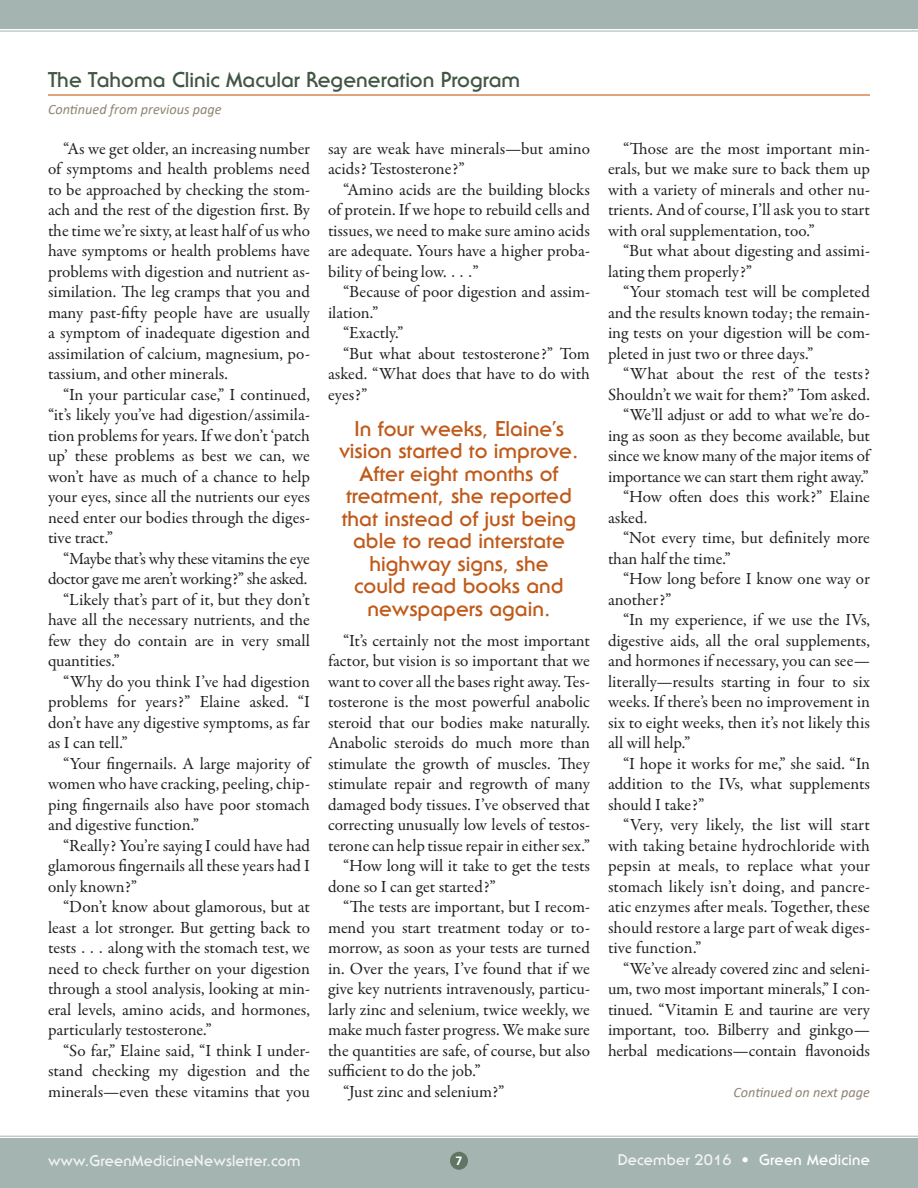
<style>
.page{position:relative;width:918px;height:1188px;background:#fff}
.page>*{position:absolute;margin:0;border:0;box-sizing:border-box;transform-origin:0 0}
.Pull-quote{font:700 21px/22.5px "Serif Gothic Std";color:#bf5a1a;text-align:center}
.Continuation-header{font:700 21px "Serif Gothic Std";color:#415643}
.Body{font:17.1px/20.5px "Garamond Premr Pro";letter-spacing:-.005em;color:#231f20;text-align:justify}
.Body-2{font:17.1px/20.5px "Garamond Premr Pro";letter-spacing:-.025em;color:#231f20;text-align:right}
.t1{font:700 15.15px "Serif Gothic Std";letter-spacing:.01em;color:#f3f4f4}
.t2{font:700 15px "Serif Gothic Std";letter-spacing:.02em;color:#fff}
.Continuation-line-le{font:italic 14.25px "Calibri";color:#8f8473}
.Continuation-line-ri{font:italic 14.25px "Calibri";color:#8f8473}
.t3{font:700 13.5px "Calibri";color:#fff}
.s1{font-family:"Times New Roman"}
.s2{color:#f3f4f4}
</style>
<div class="page">
<svg style="left:0;top:0;width:918px;height:32px;background:#a8b8b5"></svg>
<svg style="left:0;top:1135px;width:918px;height:6px"></svg>
<div style="left:0;top:1141px;width:918px;height:47px;background:#a3b4b1"></div>
<div style="left:450px;top:1152px;width:18px;height:18px;background:#617662;border-radius:50%"></div>
<hr style="left:48px;top:94px;width:822px;height:2px;background:#c85f1d">
<p class="Continuation-header" style="left:48px;top:67px;width:474px">The Tahoma Clinic Macular Regeneration Program</p>
<p class="Continuation-line-le" style="left:48px;top:99px;width:175px">Continued from previous page</p>
<p class="Body" style="left:48px;top:139px;width:264px;text-indent:15px">“As we get older, an increasing number of symptoms and health problems need to be approached by checking the stom&shy;ach and the rest of the digestion first. By the time we’re sixty, at least half of us who have symptoms or health problems have problems with digestion and nutrient as&shy;similation. The leg cramps that you and many past-fifty people have are usually a symptom of inadequate digestion and assimilation of calcium, magnesium, po&shy;tassium, and other minerals.</p>
<p class="Body" style="left:48px;top:385px;width:264px;text-indent:15px">“In your particular case,” I continued, “it’s likely you’ve had digestion/assimila&shy;tion problems for years. If we don’t ‘patch up’ these problems as best we can, we won’t have as much of a chance to help your eyes, since all the nutrients our eyes need enter our bodies through the diges&shy;tive tract.”</p>
<p class="Body-2" style="left:48px;top:549px;width:263px">“Maybe that’s why these vitamins the eye doctor gave me aren’t working?” she asked.</p>
<p class="Body" style="left:48px;top:589px;width:264px;text-indent:15px">“Likely that’s part of it, but they don’t have all the necessary nutrients, and the few they do contain are in very small quantities.”</p>
<p class="Body" style="left:48px;top:671px;width:264px;text-indent:15px">“Why do you think I’ve had digestion problems for years?” Elaine asked. “I don’t have any digestive symptoms, as far as I can tell.”</p>
<p class="Body" style="left:48px;top:753px;width:264px;text-indent:15px">“Your fingernails. A large majority of women who have cracking, peeling, chip&shy;ping fingernails also have poor stomach and digestive function.”</p>
<p class="Body" style="left:48px;top:835px;width:263px;text-indent:15px">“Really? You’re saying I could have had glamorous fingernails all these years had I only known?”</p>
<p class="Body" style="left:48px;top:897px;width:264px;text-indent:15px">“Don’t know about glamorous, but at least a lot stronger. But getting back to tests <span class="s1">. . .</span> along with the stomach test, we need to check further on your digestion through a stool analysis, looking at min&shy;eral levels, amino acids, and hormones, particularly testosterone.”</p>
<p class="Body" style="left:48px;top:1040px;width:264px;text-indent:15px">“So far,” Elaine said, “I think I under&shy;stand checking my digestion and the minerals—even these vitamins that you</p>
<p class="Body" style="left:328px;top:139px;width:264px">say are weak have minerals—but amino acids? Testosterone?”</p>
<p class="Body" style="left:328px;top:180px;width:264px;text-indent:15px">“Amino acids are the building blocks of protein. If we hope to rebuild cells and tissues, we need to make sure amino acids are adequate. Yours have a higher proba&shy;bility of being low. <span class="s1">. . .</span>”</p>
<p class="Body" style="left:328px;top:282px;width:264px;text-indent:15px">“Because of poor digestion and assim&shy;ilation.”</p>
<p class="Body" style="left:343px;top:323px;width:62px">“Exactly.”</p>
<p class="Body" style="left:328px;top:344px;width:264px;text-indent:15px">“But what about testosterone?” Tom asked. “What does that have to do with eyes?”</p>
<p class="Pull-quote" style="left:339px;top:417px;width:241px">In four weeks, Elaine’s vision started to improve.<br>After eight months of treatment, she reported that instead of just being able to read interstate highway signs, she<br>could read books and newspapers again.</p>
<p class="Body" style="left:328px;top:630px;width:264px;text-indent:15px">“It’s certainly not the most important factor, but vision is so important that we want to cover all the bases right away. Tes&shy;tosterone is the most powerful anabolic steroid that our bodies make naturally.<br>Anabolic steroids do much more than stimulate the growth of muscles. They stimulate repair and regrowth of many damaged body tissues. I’ve observed that correcting unusually low levels of testos&shy;terone can help tissue repair in either sex.”</p>
<p class="Body" style="left:328px;top:856px;width:264px;text-indent:15px">“How long will it take to get the tests done so I can get started?”</p>
<p class="Body" style="left:328px;top:897px;width:264px;text-indent:15px">“The tests are important, but I recom&shy;mend you start treatment today or to&shy;morrow, as soon as your tests are turned in. Over the years, I’ve found that if we give key nutrients intravenously, particu&shy;larly zinc and selenium, twice weekly, we make much faster progress. We make sure the quantities are safe, of course, but also sufficient to do the job.”</p>
<p class="Body" style="left:343px;top:1081px;width:163px">“Just zinc and selenium?”</p>
<p class="Body" style="left:608px;top:139px;width:264px;text-indent:15px">“Those are the most important min&shy;erals, but we make sure to back them up with a variety of minerals and other nu&shy;trients. And of course, I’ll ask you to start with oral supplementation, too.”</p>
<p class="Body" style="left:608px;top:241px;width:264px;text-indent:15px">“But what about digesting and assimi&shy;lating them properly?”</p>
<p class="Body" style="left:608px;top:282px;width:264px;text-indent:15px">“Your stomach test will be completed and the results known today; the remain&shy;ing tests on your digestion will be com&shy;pleted in just two or three days.”</p>
<p class="Body" style="left:608px;top:364px;width:264px;text-align:right">“What about the rest of the tests?<br>Shouldn’t we wait for them?” Tom asked.</p>
<p class="Body" style="left:608px;top:405px;width:264px;text-indent:15px">“We’ll adjust or add to what we’re do&shy;ing as soon as they become available, but since we know many of the major items of importance we can start them right away.”</p>
<p class="Body" style="left:608px;top:487px;width:263px;text-indent:15px">“How often does this work?” Elaine asked.</p>
<p class="Body" style="left:608px;top:528px;width:263px;text-indent:15px">“Not every time, but definitely more than half the time.”</p>
<p class="Body" style="left:608px;top:569px;width:263px;text-indent:15px">“How long before I know one way or another?”</p>
<p class="Body" style="left:608px;top:610px;width:264px;text-indent:15px">“In my experience, if we use the IVs, digestive aids, all the oral supplements, and hormones if necessary, you can see— literally—results starting in four to six weeks. If there’s been no improvement in six to eight weeks, then it’s not likely this all will help.”</p>
<p class="Body" style="left:608px;top:753px;width:264px;text-indent:15px">“I hope it works for me,” she said. “In addition to the IVs, what supplements should I take?”</p>
<p class="Body" style="left:608px;top:815px;width:264px;text-indent:15px">“Very, very likely, the list will start with taking betaine hydrochloride with pepsin at meals, to replace what your stomach likely isn’t doing, and pancre&shy;atic enzymes after meals. Together, these should restore a large part of weak diges&shy;tive function.”</p>
<p class="Body" style="left:608px;top:958px;width:264px;text-indent:15px">“We’ve already covered zinc and seleni&shy;um, two most important minerals,” I con&shy;tinued. “Vitamin E and taurine are very important, too. Bilberry and ginkgo— herbal medications—contain flavonoids</p>
<p class="Continuation-line-ri" style="left:733px;top:1082px;width:138px">Continued on next page</p>
<p class="t1" style="left:48px;top:1152px;width:254px">www.GreenMedicineNewsletter.com</p>
<p class="t3" style="left:456px;top:1151px;width:8px">7</p>
<p class="t2" style="left:618px;top:1151px;width:254px"><span class="s2">December 2016</span> • Green Medicine</p>
</div>
